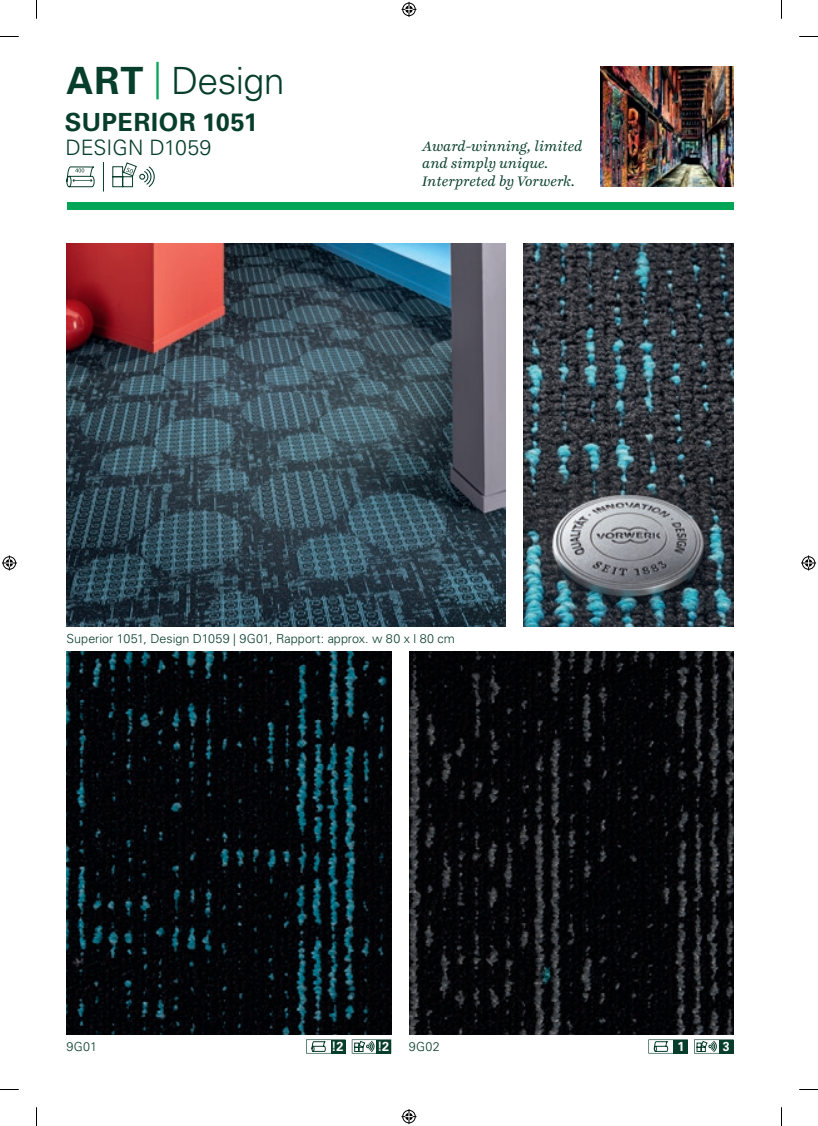
<style>
.page{position:relative;width:818px;height:1126px;background:#fff}
.page>*{position:absolute;margin:0;border:0;box-sizing:border-box;transform-origin:0 0}
.t1{font:300 37.5px "Univers LT Pro 45";letter-spacing:-.02em;color:#073e2b}
.t2{font:700 25px "Univers LT Pro 65";letter-spacing:.025em;color:#073e2b}
.t3{font:300 21.25px "Univers LT Pro 45";color:#073e2b}
.t4{font:italic 15px/17.5px "Ingeborg";color:#073e2b}
.t5{font:700 13px "Univers LT Pro 65";color:#fff}
.t6{font:700 13px "Univers LT Pro 65";color:#fff;scale:.96 1}
.t7{font:700 13px "Univers LT Pro 65";color:#fff;scale:.95 1}
.t8{font:300 12.5px "Univers LT Pro 45";letter-spacing:.005em;color:#073e2b}
.s1{font-family:"Univers LT Pro 65";font-weight:700}
.s2{color:#00a656}
</style>
<div class="page">
<img style="left:67px;top:651px;width:324px;height:383px">
<img style="left:409px;top:651px;width:324px;height:383px">
<img style="left:523px;top:244px;width:210px;height:382px">
<img style="left:67px;top:244px;width:438px;height:382px">
<img style="left:600px;top:67px;width:133px;height:119px">
<svg style="left:66px;top:166px;width:29px;height:21px"></svg>
<svg style="left:112px;top:162px;width:43px;height:26px"></svg>
<svg style="left:103px;top:162px;width:1px;height:29px"></svg>
<div style="left:67px;top:202px;width:666px;height:8px;background:#00a656"></div>
<svg style="left:648px;top:1039px;width:24px;height:14px"></svg>
<div style="left:672px;top:1039px;width:15px;height:14px;background:#073e2b"></div>
<svg style="left:306px;top:1039px;width:24px;height:14px"></svg>
<div style="left:330px;top:1039px;width:15px;height:14px;background:#073e2b"></div>
<svg style="left:694px;top:1039px;width:24px;height:14px"></svg>
<div style="left:718px;top:1039px;width:15px;height:14px;background:#073e2b"></div>
<svg style="left:351px;top:1039px;width:25px;height:14px"></svg>
<div style="left:376px;top:1039px;width:15px;height:14px;background:#073e2b"></div>
<svg style="left:0;top:36px;width:19px;height:1px"></svg>
<svg style="left:799px;top:36px;width:18px;height:1px"></svg>
<svg style="left:0;top:1089px;width:19px;height:1px"></svg>
<svg style="left:799px;top:1089px;width:18px;height:1px"></svg>
<svg style="left:36px;top:0;width:1px;height:19px"></svg>
<svg style="left:36px;top:1107px;width:1px;height:18px"></svg>
<svg style="left:401px;top:2px;width:15px;height:15px"></svg>
<svg style="left:401px;top:1109px;width:15px;height:14px"></svg>
<svg style="left:2px;top:555px;width:15px;height:15px"></svg>
<svg style="left:801px;top:555px;width:14px;height:15px"></svg>
<h1 class="t1" style="left:67px;top:58px;width:219px"><span class="s1">ART</span> <span class="s2">|</span> Design</h1>
<h2 class="t2" style="left:65px;top:107px;width:194px">SUPERIOR 1051</h2>
<h3 class="t3" style="left:65px;top:134px;width:147px">DESIGN D1059</h3>
<p class="t4" style="left:422px;top:137px;width:161px">Award-winning, limited and simply unique.<br>Interpreted by Vorwerk.</p>
<p class="t8" style="left:67px;top:631px;width:389px">Superior 1051, Design D1059 | 9G01, Rapport: approx. w 80 x l 80 cm</p>
<p class="t8" style="left:67px;top:1038px;width:32px">9G01</p>
<p class="t5" style="left:331px;top:1038px;width:13px">!2</p>
<p class="t5" style="left:377px;top:1038px;width:13px">!2</p>
<p class="t8" style="left:409px;top:1038px;width:32px">9G02</p>
<p class="t6" style="left:677px;top:1038px;width:9px">1</p>
<p class="t7" style="left:722px;top:1038px;width:9px">3</p>
</div>
